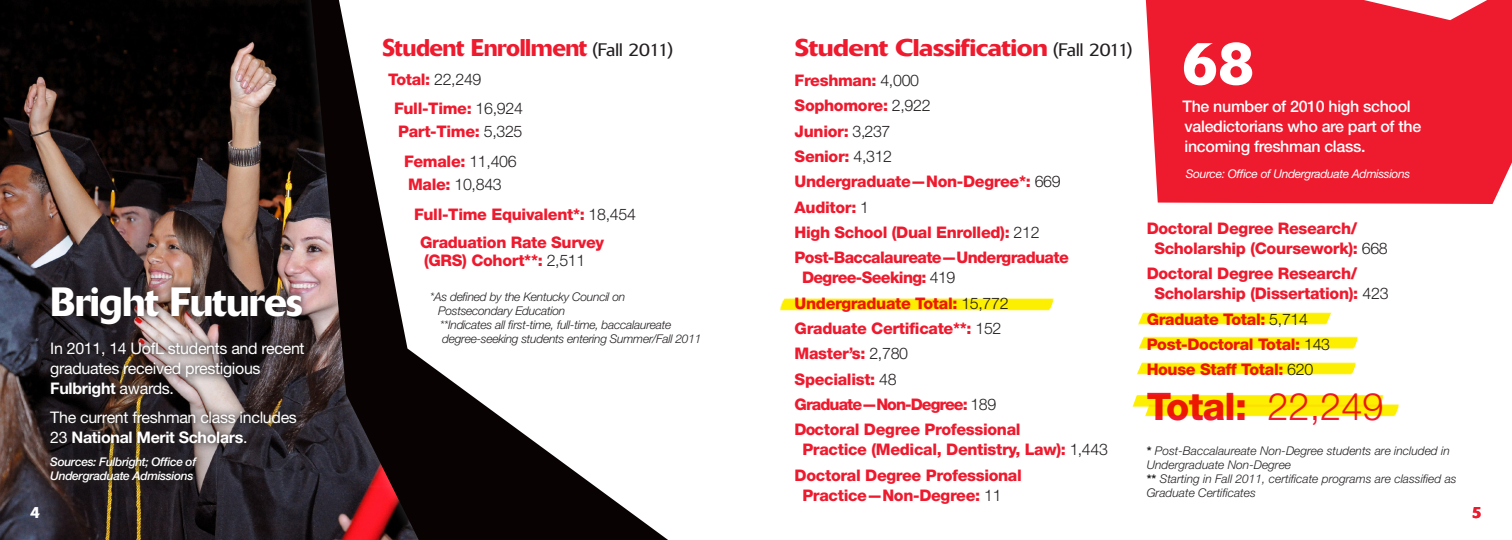
<style>
.page{position:relative;width:1512px;height:540px;background:#fff}
.page>*{position:absolute;margin:0;border:0;box-sizing:border-box;transform-origin:0 0}
.t1{font:500 60.4px "Delta";color:#fff}
.t2{font:500 40.4px "Delta";letter-spacing:-.02em;color:#fff}
.t3{font:800 38px "Helvetica Neue LT Std";letter-spacing:-.02em;color:#ee1a2e}
.t4{font:500 24px "Delta";letter-spacing:-.02em;color:#ee1a2e;scale:1.13 1}
.t5{font:500 24px "Delta";letter-spacing:-.02em;color:#ee1a2e}
.t6{font:800 16px/25.4px "Helvetica Neue LT Std";letter-spacing:-.02em;color:#ee1a2e}
.t7{font:16px/20px "Helvetica Neue LT Std";letter-spacing:-.02em;color:#fff}
.t8{font:500 16px/20px "Helvetica Neue LT Std";letter-spacing:-.02em;color:#fff}
.t9{font:300 16px "Helvetica Neue LT Std";color:#231f20}
.t10{font:500 16px "Delta";color:#fff}
.t11{font:500 16px "Delta";color:#ee1a2e}
.t12{font:italic 300 12px/14px "Helvetica Neue LT Std";color:#231f20}
.t13{font:italic 300 12px "Helvetica Neue LT Std";letter-spacing:-.02em;color:#231f20}
.t14{font:italic 500 12px/14px "Helvetica Neue LT Std";letter-spacing:-.03em;color:#fff}
.t15{font:italic 12px "Helvetica Neue LT Std";letter-spacing:-.03em;color:#fff}
.s1{font-weight:700}
.s2{font-weight:300;font-size:18px;color:#231f20}
.s3{font-weight:300;color:#231f20}
.s4{font-weight:800;color:#ee1a2e}
.s5{font-weight:300}
.s6{font-weight:700;font-style:normal}
</style>
<div class="page">
<img style="left:780px;top:298px;width:274px;height:13px">
<div style="left:1146px;top:0;width:366px;height:204px;background:#ee1a2e"></div>
<img style="left:0;top:0;width:140px;height:540px">
<svg style="left:140px;top:0;width:171px;height:540px;background:#362a27"></svg>
<svg style="left:311px;top:0;width:357px;height:540px"></svg>
<img style="left:1138px;top:312px;width:194px;height:13px">
<img style="left:1138px;top:336px;width:220px;height:13px">
<img style="left:1136px;top:362px;width:220px;height:13px">
<img style="left:1132px;top:394px;width:252px;height:13px">
<img style="left:1140px;top:399px;width:259px;height:18px">
<div style="left:39px;top:277px;width:272px;height:214px;background:#231f20;opacity:.75"></div>
<h2 class="t2" style="left:50px;top:277px;width:254px">Bright Futures</h2>
<p class="t7" style="left:50px;top:338px;width:256px">In 2011, 14 UofL students and recent graduates received prestigious<br><span class="s1">Fulbright</span> awards.</p>
<p class="t7" style="left:50px;top:407px;width:248px">The current freshman class includes<br>23 <span class="s1">National Merit Scholars</span>.</p>
<p class="t14" style="left:50px;top:455px;width:147px">Sources: Fulbright; Office of<br>Undergraduate Admissions</p>
<h3 class="t5" style="left:382px;top:33px;width:293px">Student Enrollment <span class="s2">(Fall 2011)</span></h3>
<p class="t6" style="left:394px;top:64px;width:130px;line-height:29.6px;text-indent:-6px">Total: <span class="s3">22,249<br></span>Full-Time: <span class="s3">16,924</span></p>
<p class="t6" style="left:398px;top:117px;width:126px;line-height:29.6px;text-align:center">Part-Time: <span class="s3">5,325<br></span>Female: <span class="s3">11,406</span></p>
<p class="t9" style="left:408px;top:175px;width:95px"><span class="s4">Male:</span> 10,843</p>
<p class="t6" style="left:414px;top:201px;width:223px">Full-Time Equivalent*: <span class="s3">18,454</span></p>
<p class="t6" style="left:420px;top:229px;width:186px">Graduation Rate Survey</p>
<p class="t6" style="left:424px;top:247px;width:163px">(GRS) Cohort**: <span class="s3">2,511</span></p>
<p class="t13" style="left:430px;top:289px;width:197px">*As defined by the Kentucky Council on</p>
<p class="t13" style="left:438px;top:303px;width:129px">Postsecondary Education</p>
<p class="t13" style="left:440px;top:317px;width:233px">**Indicates all first-time, full-time, baccalaureate</p>
<p class="t13" style="left:442px;top:331px;width:261px">degree-seeking students entering Summer/Fall 2011</p>
<h3 class="t4" style="left:795px;top:33px;width:300px">Student Classification <span class="s2">(Fall 2011)</span></h3>
<h1 class="t1" style="left:1181px;top:26px;width:76px">68</h1>
<p class="t8" style="left:1183px;top:97px;width:240px">The number of 2010 high school valedictorians who are part of the incoming freshman class.</p>
<p class="t6" style="left:795px;top:67px;width:276px">Freshman: <span class="s3">4,000<br></span>Sophomore: <span class="s3">2,922<br></span>Junior: <span class="s3">3,237<br></span>Senior: <span class="s3">4,312<br></span>Undergraduate—Non-Degree*: <span class="s3">669<br></span>Auditor: <span class="s3">1<br></span>High School (Dual Enrolled): <span class="s3">212<br></span>Post-Baccalaureate—Undergraduate</p>
<p class="t6" style="left:795px;top:265px;width:227px;text-indent:7px">Degree-Seeking: <span class="s3">419<br></span>Undergraduate Total: <span class="s3">15,772<br></span>Graduate Certificate**: <span class="s3">152<br></span>Master’s: <span class="s3">2,780<br></span>Specialist: <span class="s3">48<br></span>Graduate—Non-Degree: <span class="s3">189<br></span>Doctoral Degree Professional</p>
<p class="t6" style="left:795px;top:437px;width:315px;text-indent:8px">Practice (Medical, Dentistry, Law): <span class="s3">1,443<br></span>Doctoral Degree Professional</p>
<p class="t6" style="left:802px;top:482px;width:201px">Practice—Non-Degree: <span class="s3">11</span></p>
<p class="t15" style="left:1186px;top:167px;width:226px">Source: Office of Undergraduate Admissions</p>
<p class="t6" style="left:1154px;top:218px;width:235px;line-height:20px;text-indent:-8px">Doctoral Degree Research/<br>Scholarship (Coursework): <span class="s3">668</span></p>
<p class="t6" style="left:1154px;top:263px;width:236px;line-height:20px;text-indent:-8px">Doctoral Degree Research/<br>Scholarship (Dissertation): <span class="s3">423</span></p>
<p class="t6" style="left:1147px;top:306px;width:185px">Graduate Total: <span class="s3">5,714<br></span>Post-Doctoral Total: <span class="s3">143<br></span>House Staff Total: <span class="s3">620</span></p>
<h3 class="t3" style="left:1147px;top:384px;width:238px">Total: <span class="s5">22,249</span></h3>
<p class="t12" style="left:1147px;top:444px;width:312px"><span class="s6">*</span> Post-Baccalaureate Non-Degree students are included in Undergraduate Non-Degree<br><span class="s6">**</span> Starting in Fall 2011, certificate programs are classified as Graduate Certificates</p>
<p class="t10" style="left:30px;top:503px;width:11px">4</p>
<p class="t11" style="left:1472px;top:503px;width:11px">5</p>
</div>
